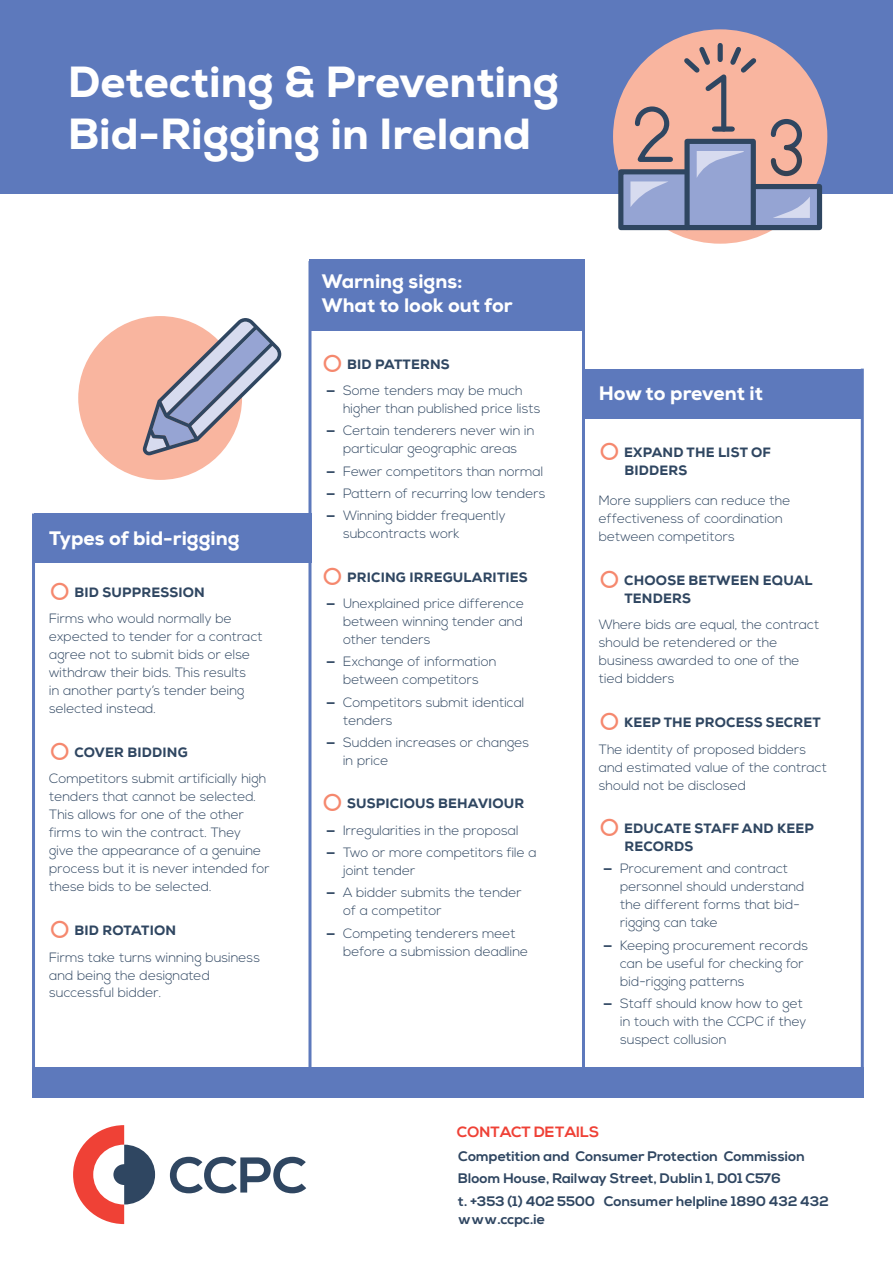
<style>
.page{position:relative;width:893px;height:1263px;background:#fff}
.page>*{position:absolute;margin:0;border:0;box-sizing:border-box;transform-origin:0 0}
.t1{font:800 43.5px/52.5px "Nexa";color:#fff}
.t2{font:800 19.5px/24px "Nexa";color:#fff}
.t3{font:700 14.85px "Nexa";color:#ef4136}
.t4{font:700 13.8px/22.4px "Nexa";color:#2f4661}
.t5{font:300 13.5px/18px "Nexa";color:#2f4661}
.t6{font:800 13.5px/18px "Nexa";letter-spacing:.015em;color:#2f4661}
.s1{font-weight:800}
</style>
<div class="page">
<div style="left:0;top:0;width:893px;height:193px;background:#5d79bc"></div>
<div style="left:613px;top:29px;width:214px;height:215px;background:#f9b59f;border-radius:50%"></div>
<svg style="left:73px;top:1125px;width:82px;height:99px"></svg>
<svg style="left:170px;top:1157px;width:136px;height:36px"></svg>
<div style="left:751px;top:184px;width:71px;height:46px;background:#95a4d3;border:5px solid #2f4661"></div>
<div style="left:618px;top:169px;width:72px;height:61px;background:#95a4d3;border:5px solid #2f4661"></div>
<svg style="left:770px;top:118px;width:32px;height:59px"></svg>
<svg style="left:773px;top:197px;width:37px;height:21px"></svg>
<div style="left:687px;top:141px;width:66px;height:87px;background:#95a4d3"></div>
<div style="left:684px;top:139px;width:72px;height:91px;border:5px solid #2f4661"></div>
<svg style="left:630px;top:43px;width:131px;height:164px"></svg>
<div style="left:34px;top:513px;width:277px;height:50px;background:#5d79bc"></div>
<div style="left:32px;top:1067px;width:832px;height:30px;background:#5d79bc"></div>
<div style="left:583px;top:369px;width:278px;height:50px;background:#5d79bc"></div>
<div style="left:309px;top:259px;width:276px;height:71px;background:#5d79bc"></div>
<div style="left:78px;top:316px;width:164px;height:164px;background:#f9b59f;border-radius:50%"></div>
<svg style="left:143px;top:318px;width:138px;height:137px"></svg>
<hr style="left:32px;top:513px;width:3px;height:561px;background:#5d79bc">
<hr style="left:861px;top:369px;width:3px;height:705px;background:#5d79bc">
<hr style="left:582px;top:259px;width:3px;height:815px;background:#5d79bc">
<hr style="left:308px;top:261px;width:3px;height:815px;background:#5d79bc">
<h1 class="t1" style="left:68px;top:55px;width:493px">Detecting &amp; Preventing<br>Bid-Rigging in Ireland</h1>
<h2 class="t2" style="left:49px;top:526px;width:192px">Types of bid-rigging</h2>
<p class="t6" style="left:75px;top:583px;width:132px">BID SUPPRESSION</p>
<p class="t5" style="left:49px;top:610px;width:215px">Firms who would normally be expected to tender for a contract agree not to submit bids or else withdraw their bids. This results<br>in another party’s tender being selected instead.</p>
<p class="t6" style="left:75px;top:743px;width:115px">COVER BIDDING</p>
<p class="t5" style="left:49px;top:770px;width:222px">Competitors submit artificially high tenders that cannot be selected.<br>This allows for one of the other firms to win the contract. They<br>give the appearance of a genuine process but it is never intended for these bids to be selected.</p>
<p class="t6" style="left:75px;top:921px;width:103px">BID ROTATION</p>
<p class="t5" style="left:49px;top:948px;width:212px">Firms take turns winning business and being the designated successful bidder.</p>
<h2 class="t2" style="left:322px;top:270px;width:192px">Warning signs:<br>What to look out for</h2>
<p class="t6" style="left:347px;top:355px;width:104px">BID PATTERNS</p>
<p class="t5" style="left:343px;top:382px;width:199px;text-indent:-17px"><span class="s1">—</span> Some tenders may be much higher than published price lists</p>
<p class="t5" style="left:326px;top:422px;width:210px;text-align:center"><span class="s1">—</span> Certain tenderers never win in particular geographic areas</p>
<p class="t5" style="left:326px;top:463px;width:219px"><span class="s1">—</span> Fewer competitors than normal</p>
<p class="t5" style="left:326px;top:485px;width:221px"><span class="s1">—</span> Pattern of recurring low tenders</p>
<p class="t5" style="left:343px;top:507px;width:164px;text-indent:-17px"><span class="s1">—</span> Winning bidder frequently subcontracts work</p>
<p class="t6" style="left:347px;top:568px;width:182px">PRICING IRREGULARITIES</p>
<p class="t5" style="left:343px;top:595px;width:183px;text-align:justify;text-indent:-17px"><span class="s1">—</span> Unexplained price difference between winning tender and other tenders</p>
<p class="t5" style="left:326px;top:653px;width:172px;text-align:center"><span class="s1">—</span> Exchange of information between competitors</p>
<p class="t5" style="left:343px;top:694px;width:183px;text-indent:-17px"><span class="s1">—</span> Competitors submit identical tenders</p>
<p class="t5" style="left:343px;top:734px;width:188px;text-indent:-17px"><span class="s1">—</span> Sudden increases or changes in price</p>
<p class="t6" style="left:347px;top:795px;width:179px">SUSPICIOUS BEHAVIOUR</p>
<p class="t5" style="left:326px;top:822px;width:194px"><span class="s1">—</span> Irregularities in the proposal</p>
<p class="t5" style="left:343px;top:844px;width:195px;text-indent:-17px"><span class="s1">—</span> Two or more competitors file a joint tender</p>
<p class="t5" style="left:343px;top:884px;width:180px;text-indent:-17px"><span class="s1">—</span> A bidder submits the tender of a competitor</p>
<p class="t5" style="left:343px;top:925px;width:187px;text-indent:-17px"><span class="s1">—</span> Competing tenderers meet before a submission deadline</p>
<h2 class="t2" style="left:599px;top:382px;width:165px">How to prevent it</h2>
<p class="t6" style="left:624px;top:443px;width:148px">EXPAND THE LIST OF<br>BIDDERS</p>
<p class="t5" style="left:599px;top:492px;width:193px">More suppliers can reduce the effectiveness of coordination between competitors</p>
<p class="t6" style="left:624px;top:571px;width:190px">CHOOSE BETWEEN EQUAL<br>TENDERS</p>
<p class="t5" style="left:599px;top:616px;width:222px">Where bids are equal, the contract should be retendered or the business awarded to one of the tied bidders</p>
<p class="t6" style="left:624px;top:713px;width:198px">KEEP THE PROCESS SECRET</p>
<p class="t5" style="left:599px;top:740px;width:230px">The identity of proposed bidders and estimated value of the contract should not be disclosed</p>
<p class="t6" style="left:624px;top:819px;width:191px">EDUCATE STAFF AND KEEP<br>RECORDS</p>
<p class="t5" style="left:620px;top:860px;width:186px;text-indent:-17px"><span class="s1">—</span> Procurement and contract personnel should understand the different forms that bid&shy;rigging can take</p>
<p class="t5" style="left:620px;top:936px;width:189px;text-indent:-17px"><span class="s1">—</span> Keeping procurement records can be useful for checking for bid-rigging patterns</p>
<p class="t5" style="left:620px;top:995px;width:188px;text-indent:-17px"><span class="s1">—</span> Staff should know how to get in touch with the CCPC if they suspect collusion</p>
<p class="t3" style="left:457px;top:1123px;width:144px">CONTACT DETAILS</p>
<p class="t4" style="left:458px;top:1145px;width:372px">Competition and Consumer Protection Commission<br>Bloom House, Railway Street, Dublin 1, D01 C576<br>t. +353 (1) 402 5500 Consumer helpline 1890 432 432</p>
<p class="t4" style="left:458px;top:1209px;width:88px">www.ccpc.ie</p>
</div>
